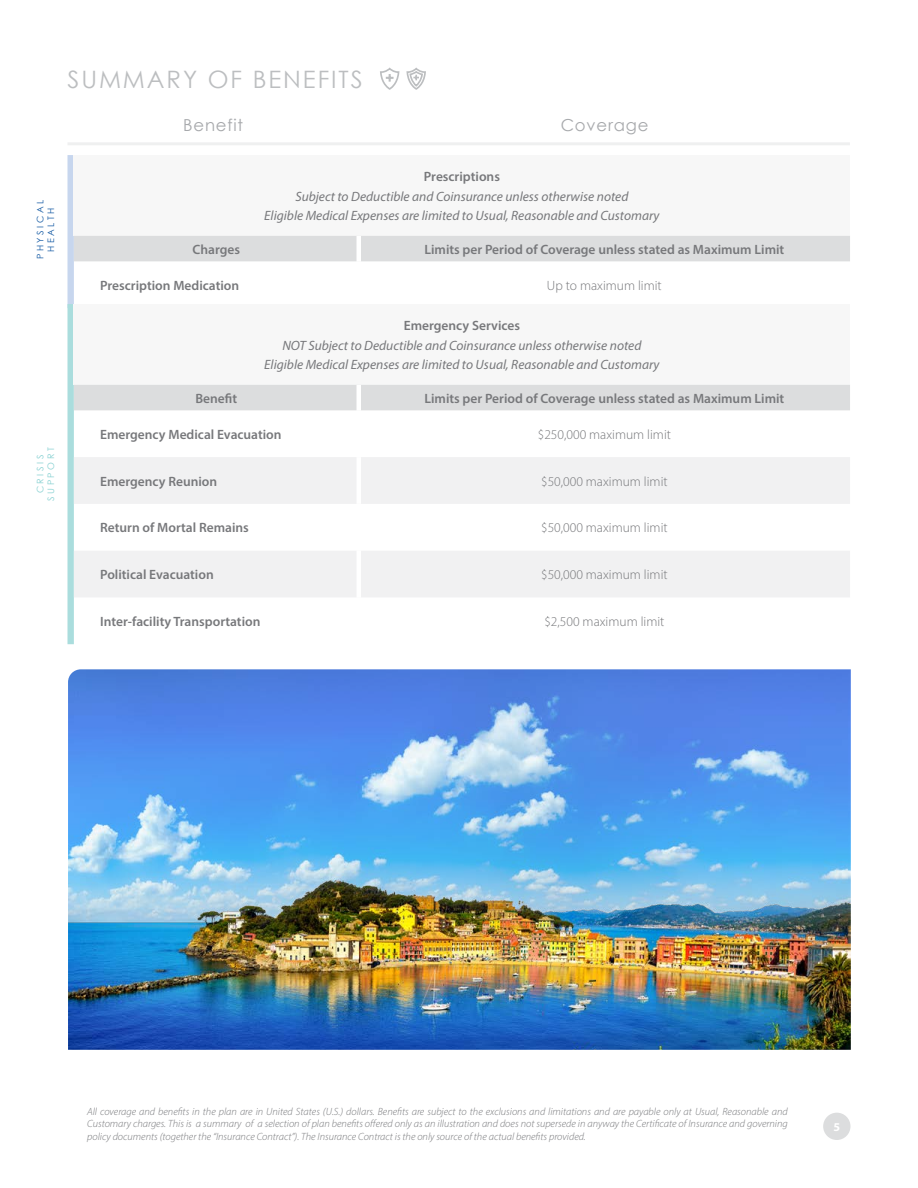
<style>
.page{position:relative;width:918px;height:1188px;background:#fff}
.page>*{position:absolute;margin:0;border:0;box-sizing:border-box;transform-origin:0 0}
.t1{font:24px "Century Gothic";letter-spacing:.08em;color:#bcbec0}
.t2{font:16.5px "Century Gothic";letter-spacing:.05em;color:#a7a9ac}
.t3{font:600 13.5px "Myriad Pro";color:#77787b}
.t4{font:italic 13.5px/19.5px "Myriad Pro";color:#77787b;text-align:center}
.t5{font:300 13.5px "Myriad Pro";color:#77787b}
.t6{font:700 12px "Myriad Pro";color:#fff}
.t7{font:italic 300 10.5px/12.6px "Myriad Pro";color:#77787b;text-align:justify}
.t8{font:9px/10.8px "Century Gothic";letter-spacing:.28em;color:#1057a2;text-align:center}
.t9{font:9px/10.8px "Century Gothic";letter-spacing:.28em;color:#85d0d1;text-align:center}
</style>
<div class="page">
<div style="left:823px;top:1113px;width:28px;height:27px;background:#dcddde;border-radius:50%"></div>
<svg style="left:380px;top:67px;width:46px;height:23px"></svg>
<hr style="left:68px;top:142px;width:782px;height:3px;background:#e0e1e2">
<svg style="left:68px;top:155px;width:782px;height:489px"></svg>
<svg style="left:74px;top:457px;width:776px;height:140px;fill:#f1f1f2"></svg>
<hr style="left:357px;top:410px;width:4px;height:47px;background:#fff">
<hr style="left:357px;top:457px;width:4px;height:47px;background:#fff">
<hr style="left:357px;top:504px;width:4px;height:47px;background:#fff">
<hr style="left:357px;top:551px;width:4px;height:46px;background:#fff">
<hr style="left:357px;top:597px;width:4px;height:47px;background:#fff">
<hr style="left:357px;top:385px;width:4px;height:25px;background:#fff">
<img style="left:68px;top:669px;width:783px;height:381px">
<h1 class="t1" style="left:68px;top:62px;width:297px">SUMMARY OF BENEFITS</h1>
<h2 class="t2" style="left:183px;top:113px;width:62px">Benefit</h2>
<h2 class="t2" style="left:561px;top:113px;width:89px">Coverage</h2>
<p class="t8" style="left:35px;top:259px;width:61px;rotate:-90deg">PHYSICAL<br>HEALTH</p>
<p class="t9" style="left:35px;top:501px;width:55px;rotate:-90deg">CRISIS<br>SUPPORT</p>
<p class="t3" style="left:424px;top:168px;width:78px">Prescriptions</p>
<p class="t4" style="left:264px;top:186px;width:397px">Subject to Deductible and Coinsurance unless otherwise noted<br>Eligible Medical Expenses are limited to Usual, Reasonable and Customary</p>
<p class="t3" style="left:193px;top:241px;width:49px">Charges</p>
<p class="t3" style="left:424px;top:241px;width:361px">Limits per Period of Coverage unless stated as Maximum Limit</p>
<p class="t3" style="left:100px;top:277px;width:141px">Prescription Medication</p>
<p class="t5" style="left:547px;top:277px;width:116px">Up to maximum limit</p>
<p class="t3" style="left:404px;top:317px;width:118px">Emergency Services</p>
<p class="t4" style="left:264px;top:335px;width:397px">NOT Subject to Deductible and Coinsurance unless otherwise noted<br>Eligible Medical Expenses are limited to Usual, Reasonable and Customary</p>
<p class="t3" style="left:195px;top:390px;width:43px">Benefit</p>
<p class="t3" style="left:424px;top:390px;width:361px">Limits per Period of Coverage unless stated as Maximum Limit</p>
<p class="t3" style="left:100px;top:426px;width:183px">Emergency Medical Evacuation</p>
<p class="t5" style="left:538px;top:426px;width:135px">$250,000 maximum limit</p>
<p class="t3" style="left:100px;top:472px;width:119px">Emergency Reunion</p>
<p class="t5" style="left:541px;top:473px;width:128px">$50,000 maximum limit</p>
<p class="t3" style="left:100px;top:519px;width:150px">Return of Mortal Remains</p>
<p class="t5" style="left:541px;top:520px;width:128px">$50,000 maximum limit</p>
<p class="t3" style="left:100px;top:566px;width:115px">Political Evacuation</p>
<p class="t5" style="left:541px;top:567px;width:128px">$50,000 maximum limit</p>
<p class="t3" style="left:100px;top:613px;width:162px">Inter-facility Transportation</p>
<p class="t5" style="left:544px;top:613px;width:122px">$2,500 maximum limit</p>
<p class="t7" style="left:87px;top:1105px;width:702px">All coverage and benefits in the plan are in United States (U.S.) dollars. Benefits are subject to the exclusions and limitations and are payable only at Usual, Reasonable and Customary charges. This is a summary of a selection of plan benefits offered only as an illustration and does not supersede in anyway the Certificate of Insurance and governing policy documents (together the “Insurance Contract”). The Insurance Contract is the only source of the actual benefits provided.</p>
<p class="t6" style="left:834px;top:1119px;width:8px">5</p>
</div>
